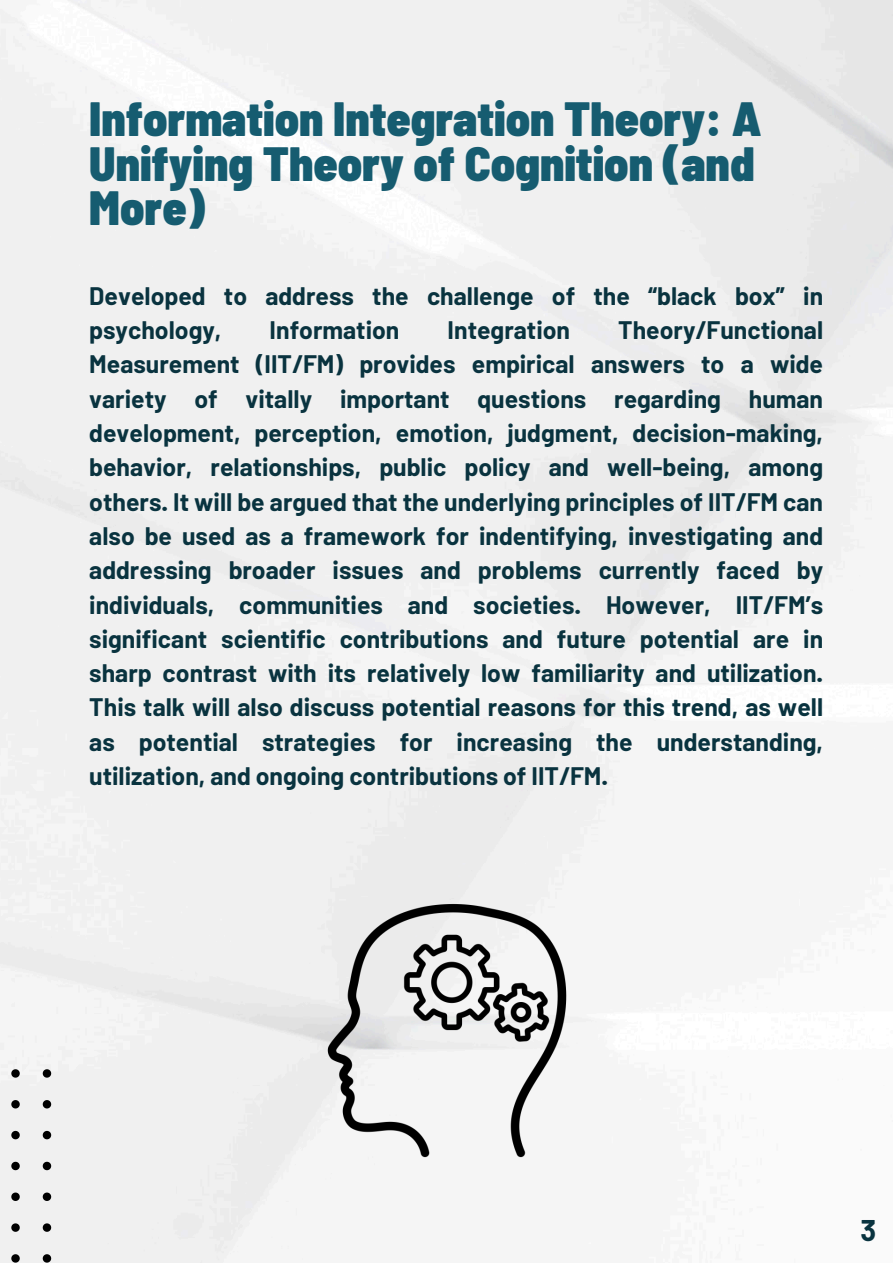
<style>
.page{position:relative;width:893px;height:1263px;background:#fff}
.page>*{position:absolute;margin:0;border:0;box-sizing:border-box;transform-origin:0 0}
.t1{font:900 semi-condensed 48px/44.4px "Barlow";color:#165c70}
.t2{font:700 29.25px "Barlow";color:#09333f}
.t3{font:700 24.75px/34.3px "Barlow";color:#09333f}
</style>
<div class="page">
<img style="left:0;top:0;width:893px;height:1263px">
<svg style="left:11px;top:1254px;width:9px;height:8px"></svg>
<svg style="left:11px;top:1223px;width:9px;height:9px"></svg>
<svg style="left:11px;top:1192px;width:9px;height:9px"></svg>
<svg style="left:11px;top:1162px;width:9px;height:8px"></svg>
<svg style="left:11px;top:1131px;width:9px;height:8px"></svg>
<svg style="left:11px;top:1100px;width:9px;height:8px"></svg>
<svg style="left:11px;top:1069px;width:9px;height:9px"></svg>
<svg style="left:43px;top:1254px;width:8px;height:8px"></svg>
<svg style="left:43px;top:1223px;width:8px;height:9px"></svg>
<svg style="left:43px;top:1192px;width:8px;height:9px"></svg>
<svg style="left:43px;top:1162px;width:8px;height:8px"></svg>
<svg style="left:43px;top:1131px;width:8px;height:8px"></svg>
<svg style="left:43px;top:1100px;width:8px;height:8px"></svg>
<svg style="left:43px;top:1069px;width:8px;height:9px"></svg>
<img style="left:283px;top:890px;width:327px;height:268px">
<p class="t1" style="left:89px;top:95px;width:674px">Information Integration Theory: A<br>Unifying Theory of Cognition (and<br>More)</p>
<h1 class="t3" style="left:89px;top:278px;width:735px">Developed to address the challenge of the “black box” in psychology,</h1>
<h1 class="t3" style="left:89px;top:312px;width:735px;text-align:justify;text-indent:529px">Theory/Functional Measurement (IIT/FM) provides empirical answers to a wide variety of vitally important questions regarding human development, perception, emotion, judgment, decision-making, behavior, relationships, public policy and well-being, among others. It will be argued that the underlying principles of IIT/FM can also be used as a framework for indentifying, investigating and addressing broader issues and problems currently faced by individuals, communities and societies. However, IIT/FM’s significant scientific contributions and future potential are in sharp contrast with its relatively low familiarity and utilization.<br>This talk will also discuss potential reasons for this trend, as well as potential strategies for increasing the understanding, utilization, and ongoing contributions of IIT/FM.</h1>
<h1 class="t3" style="left:270px;top:312px;width:131px">Information</h1>
<h1 class="t3" style="left:447px;top:312px;width:124px">Integration</h1>
<p class="t2" style="left:860px;top:1211px;width:17px">3</p>
</div>
